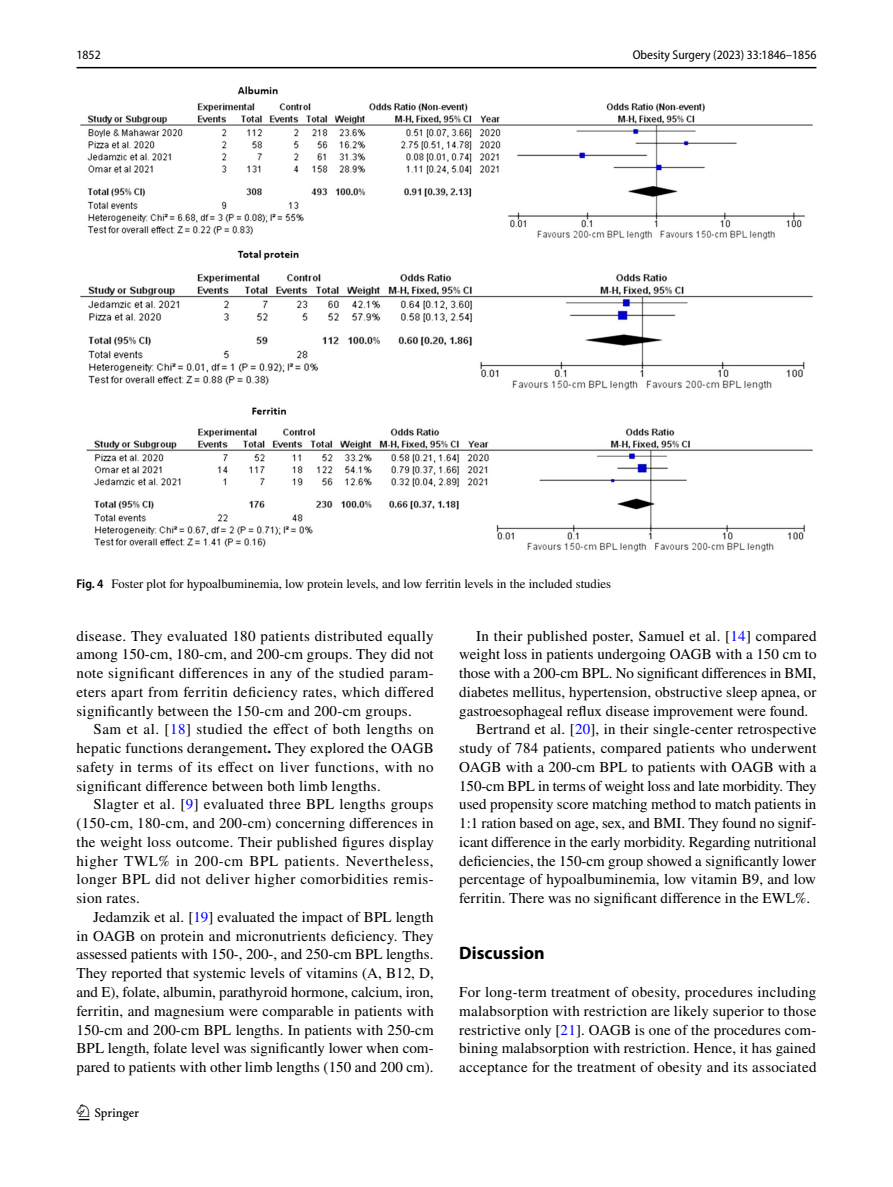
<style>
.page{position:relative;width:893px;height:1187px;background:#fff}
.page>*{position:absolute;margin:0;border:0;box-sizing:border-box;transform-origin:0 0}
.t1{font:22.5px "Springnew Regular 3";color:#000}
.t2{font:700 18px "Myriad Pro";color:#000}
.t3{font:15px/18.8px "STIX";letter-spacing:.005em;color:#000;text-align:justify}
.t4{font:12.75px "STIX";color:#000}
.t5{font:semi-condensed 12.75px "Myriad Pro";color:#000}
.s1{font-family:"Myriad Pro";font-weight:600;font-stretch:semi-condensed}
.s2{color:#00f}
.s3{font-weight:700}
</style>
<div class="page">
<hr style="left:77px;top:67px;width:739px;height:1px;background:#000">
<img style="left:81px;top:87px;width:731px;height:465px">
<p class="t5" style="left:77px;top:48px;width:26px">1852</p>
<p class="t5" style="left:633px;top:48px;width:185px">Obesity Surgery (2023) 33:1846–1856</p>
<p class="t4" style="left:77px;top:575px;width:536px"><span class="s1">Fig. 4</span> Foster plot for hypoalbuminemia, low protein levels, and low ferritin levels in the included studies</p>
<p class="t3" style="left:77px;top:627px;width:359px">disease. They evaluated 180 patients distributed equally among 150-cm, 180-cm, and 200-cm groups. They did not note significant differences in any of the studied param&shy;eters apart from ferritin deficiency rates, which differed significantly between the 150-cm and 200-cm groups.</p>
<p class="t3" style="left:77px;top:721px;width:359px;text-indent:17px">Sam et al. [<span class="s2">18</span>] studied the effect of both lengths on hepatic functions derangement<span class="s3">.</span> They explored the OAGB safety in terms of its effect on liver functions, with no significant difference between both limb lengths.</p>
<p class="t3" style="left:77px;top:796px;width:359px;text-indent:17px">Slagter et al. [<span class="s2">9</span>] evaluated three BPL lengths groups (150-cm, 180-cm, and 200-cm) concerning differences in the weight loss outcome. Their published figures display higher TWL% in 200-cm BPL patients. Nevertheless, longer BPL did not deliver higher comorbidities remis&shy;sion rates.</p>
<p class="t3" style="left:77px;top:908px;width:359px;text-indent:17px">Jedamzik et al. [<span class="s2">19</span>] evaluated the impact of BPL length in OAGB on protein and micronutrients deficiency. They assessed patients with 150-, 200-, and 250-cm BPL lengths.<br>They reported that systemic levels of vitamins (A, B12, D, and E), folate, albumin, parathyroid hormone, calcium, iron, ferritin, and magnesium were comparable in patients with 150-cm and 200-cm BPL lengths. In patients with 250-cm BPL length, folate level was significantly lower when com&shy;pared to patients with other limb lengths (150 and 200 cm).</p>
<h1 class="t1" style="left:79px;top:1104px;width:62px">1 3</h1>
<p class="t3" style="left:476px;top:627px;width:342px">In their published poster, Samuel et al. [<span class="s2">14</span>] compared</p>
<p class="t3" style="left:459px;top:646px;width:359px">weight loss in patients undergoing OAGB with a 150 cm to</p>
<p class="t3" style="left:459px;top:664px;width:358px">those with a 200-cm BPL. No significant differences in BMI,</p>
<p class="t3" style="left:459px;top:683px;width:359px">diabetes mellitus, hypertension, obstructive sleep apnea, or</p>
<p class="t3" style="left:459px;top:702px;width:351px">gastroesophageal reflux disease improvement were found.</p>
<p class="t3" style="left:476px;top:721px;width:342px">Bertrand et al. [<span class="s2">20</span>], in their single-center retrospective</p>
<p class="t3" style="left:459px;top:739px;width:359px">study of 784 patients, compared patients who underwent</p>
<p class="t3" style="left:459px;top:758px;width:359px">OAGB with a 200-cm BPL to patients with OAGB with a</p>
<p class="t3" style="left:459px;top:777px;width:359px">150-cm BPL in terms of weight loss and late morbidity. They</p>
<p class="t3" style="left:459px;top:796px;width:359px">used propensity score matching method to match patients in</p>
<p class="t3" style="left:459px;top:814px;width:359px">1:1 ration based on age, sex, and BMI. They found no signif-</p>
<p class="t3" style="left:459px;top:833px;width:359px">icant difference in the early morbidity. Regarding nutritional</p>
<p class="t3" style="left:459px;top:852px;width:358px">deficiencies, the 150-cm group showed a significantly lower</p>
<p class="t3" style="left:459px;top:871px;width:358px">percentage of hypoalbuminemia, low vitamin B9, and low</p>
<p class="t3" style="left:459px;top:889px;width:352px">ferritin. There was no significant difference in the EWL%.</p>
<p class="t2" style="left:459px;top:941px;width:87px">Discussion</p>
<p class="t3" style="left:459px;top:983px;width:359px">For long-term treatment of obesity, procedures including malabsorption with restriction are likely superior to those restrictive only [<span class="s2">21</span>]. OAGB is one of the procedures com&shy;bining malabsorption with restriction. Hence, it has gained acceptance for the treatment of obesity and its associated</p>
</div>
